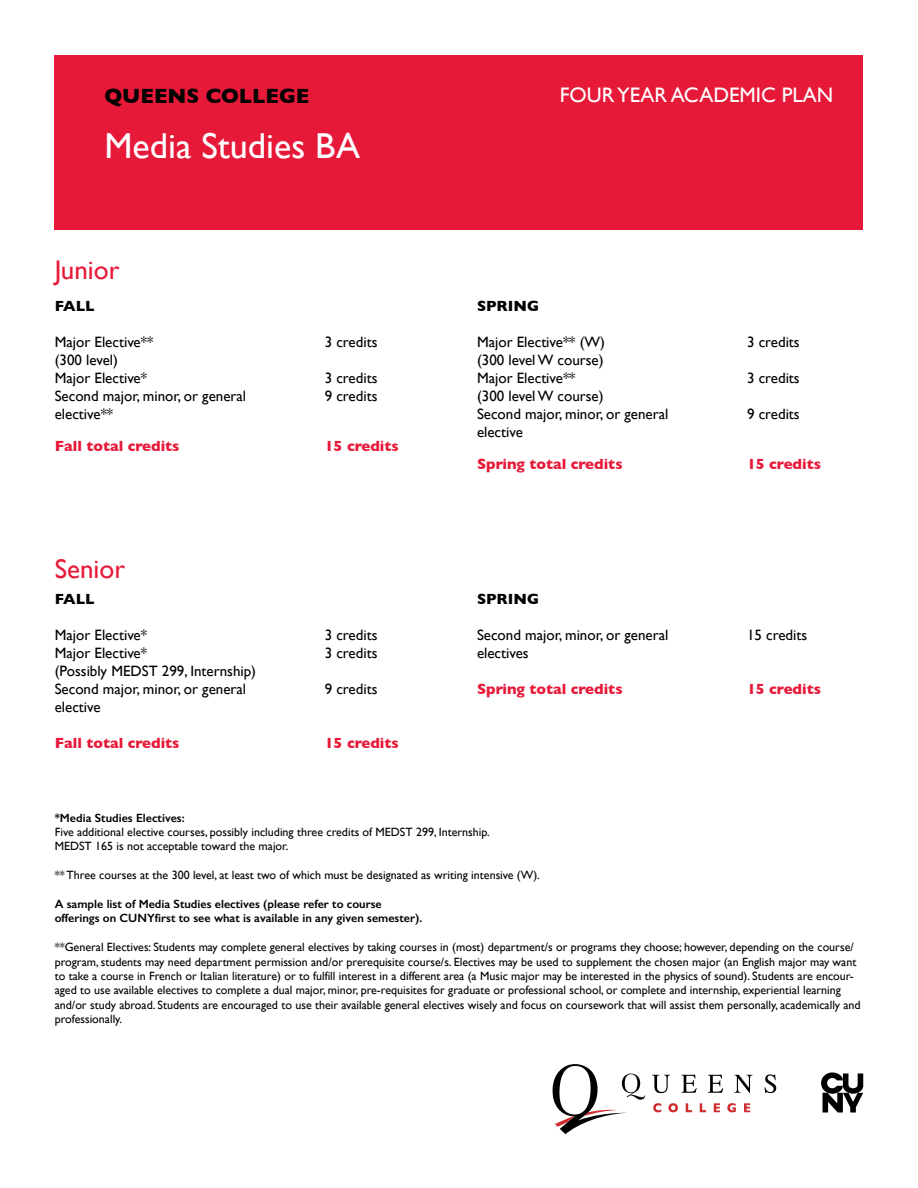
<style>
.page{position:relative;width:918px;height:1188px;background:#fff}
.page>*{position:absolute;margin:0;border:0;box-sizing:border-box;transform-origin:0 0}
.t1{font:36px "Gill Sans";color:#fff}
.t2{font:27px "Gill Sans";color:#e71939}
.t3{font:21px "Gill Sans";color:#fff}
.t4{font:700 21px "Gill Sans";color:#000}
.t5{font:15px/18px "Gill Sans";color:#000101}
.t6{font:700 15px "Gill Sans";color:#e71939}
.t7{font:700 15px "Gill Sans";color:#000101}
.t8{font:12px/14.4px "Gill Sans";color:#000101}
.t9{font:600 12px/14.4px "Gill Sans";color:#000101}
</style>
<div class="page">
<div style="left:55px;top:55px;width:808px;height:175px;background:#e71939"></div>
<svg style="left:653px;top:1103px;width:8px;height:9px"></svg>
<svg style="left:668px;top:1103px;width:10px;height:9px"></svg>
<svg style="left:686px;top:1103px;width:6px;height:9px"></svg>
<svg style="left:700px;top:1103px;width:6px;height:9px"></svg>
<svg style="left:714px;top:1103px;width:6px;height:9px"></svg>
<svg style="left:727px;top:1103px;width:9px;height:9px"></svg>
<svg style="left:744px;top:1103px;width:6px;height:9px"></svg>
<svg style="left:652px;top:1075px;width:18px;height:18px"></svg>
<svg style="left:681px;top:1075px;width:16px;height:18px"></svg>
<svg style="left:708px;top:1075px;width:15px;height:18px"></svg>
<svg style="left:734px;top:1075px;width:19px;height:18px"></svg>
<svg style="left:765px;top:1074px;width:11px;height:19px"></svg>
<svg style="left:552px;top:1064px;width:93px;height:70px"></svg>
<svg style="left:821px;top:1073px;width:42px;height:40px"></svg>
<h3 class="t4" style="left:104px;top:79px;width:207px">QUEENS COLLEGE</h3>
<h1 class="t1" style="left:104px;top:125px;width:257px">Media Studies BA</h1>
<h2 class="t2" style="left:55px;top:254px;width:66px">Junior</h2>
<p class="t7" style="left:55px;top:294px;width:41px">FALL</p>
<p class="t5" style="left:55px;top:333px;width:100px">Major Elective**</p>
<p class="t5" style="left:325px;top:333px;width:54px">3 credits</p>
<p class="t5" style="left:55px;top:351px;width:94px">(300 level)<br>Major Elective*</p>
<p class="t5" style="left:325px;top:369px;width:54px">3 credits</p>
<p class="t5" style="left:55px;top:387px;width:193px">Second major, minor, or general</p>
<p class="t5" style="left:325px;top:387px;width:54px">9 credits</p>
<p class="t5" style="left:55px;top:405px;width:60px">elective**</p>
<p class="t6" style="left:55px;top:434px;width:126px">Fall total credits</p>
<p class="t6" style="left:325px;top:434px;width:76px">15 credits</p>
<h2 class="t2" style="left:55px;top:553px;width:72px">Senior</h2>
<p class="t7" style="left:55px;top:587px;width:41px">FALL</p>
<p class="t5" style="left:55px;top:626px;width:94px">Major Elective*</p>
<p class="t5" style="left:325px;top:626px;width:54px">3 credits</p>
<p class="t5" style="left:55px;top:644px;width:94px">Major Elective*</p>
<p class="t5" style="left:325px;top:644px;width:54px">3 credits</p>
<p class="t5" style="left:55px;top:662px;width:203px">(Possibly MEDST 299, Internship)<br>Second major, minor, or general</p>
<p class="t5" style="left:325px;top:680px;width:54px">9 credits</p>
<p class="t5" style="left:55px;top:698px;width:47px">elective</p>
<p class="t6" style="left:55px;top:731px;width:126px">Fall total credits</p>
<p class="t6" style="left:325px;top:731px;width:76px">15 credits</p>
<h3 class="t3" style="left:560px;top:82px;width:275px">FOUR YEAR ACADEMIC PLAN</h3>
<p class="t7" style="left:477px;top:294px;width:64px">SPRING</p>
<p class="t5" style="left:477px;top:333px;width:130px">Major Elective** (W)</p>
<p class="t5" style="left:747px;top:333px;width:54px">3 credits</p>
<p class="t5" style="left:477px;top:351px;width:128px">(300 level W course)<br>Major Elective**</p>
<p class="t5" style="left:747px;top:369px;width:54px">3 credits</p>
<p class="t5" style="left:477px;top:387px;width:193px">(300 level W course)<br>Second major, minor, or general</p>
<p class="t5" style="left:747px;top:405px;width:54px">9 credits</p>
<p class="t5" style="left:477px;top:423px;width:47px">elective</p>
<p class="t6" style="left:477px;top:452px;width:147px">Spring total credits</p>
<p class="t6" style="left:747px;top:452px;width:76px">15 credits</p>
<p class="t7" style="left:477px;top:587px;width:64px">SPRING</p>
<p class="t5" style="left:477px;top:626px;width:193px">Second major, minor, or general</p>
<p class="t5" style="left:747px;top:626px;width:62px">15 credits</p>
<p class="t5" style="left:477px;top:644px;width:53px">electives</p>
<p class="t6" style="left:477px;top:677px;width:147px">Spring total credits</p>
<p class="t6" style="left:747px;top:677px;width:76px">15 credits</p>
<p class="t9" style="left:55px;top:810px;width:132px">*Media Studies Electives:</p>
<p class="t8" style="left:55px;top:825px;width:437px">Five additional elective courses, possibly including three credits of MEDST 299, Internship.<br>MEDST 165 is not acceptable toward the major.</p>
<p class="t8" style="left:55px;top:868px;width:487px">** Three courses at the 300 level, at least two of which must be designated as writing intensive (W).</p>
<p class="t9" style="left:55px;top:897px;width:369px">A sample list of Media Studies electives (please refer to course offerings on CUNYfirst to see what is available in any given semester).</p>
<p class="t8" style="left:55px;top:940px;width:807px">**General Electives: Students may complete general electives by taking courses in (most) department/s or programs they choose; however, depending on the course/ program, students may need department permission and/or prerequisite course/s. Electives may be used to supplement the chosen major (an English major may want to take a course in French or Italian literature) or to fulfill interest in a different area (a Music major may be interested in the physics of sound). Students are encour&shy;aged to use available electives to complete a dual major, minor, pre-requisites for graduate or professional school, or complete and internship, experiential learning and/or study abroad. Students are encouraged to use their available general electives wisely and focus on coursework that will assist them personally, academically and professionally.</p>
</div>
